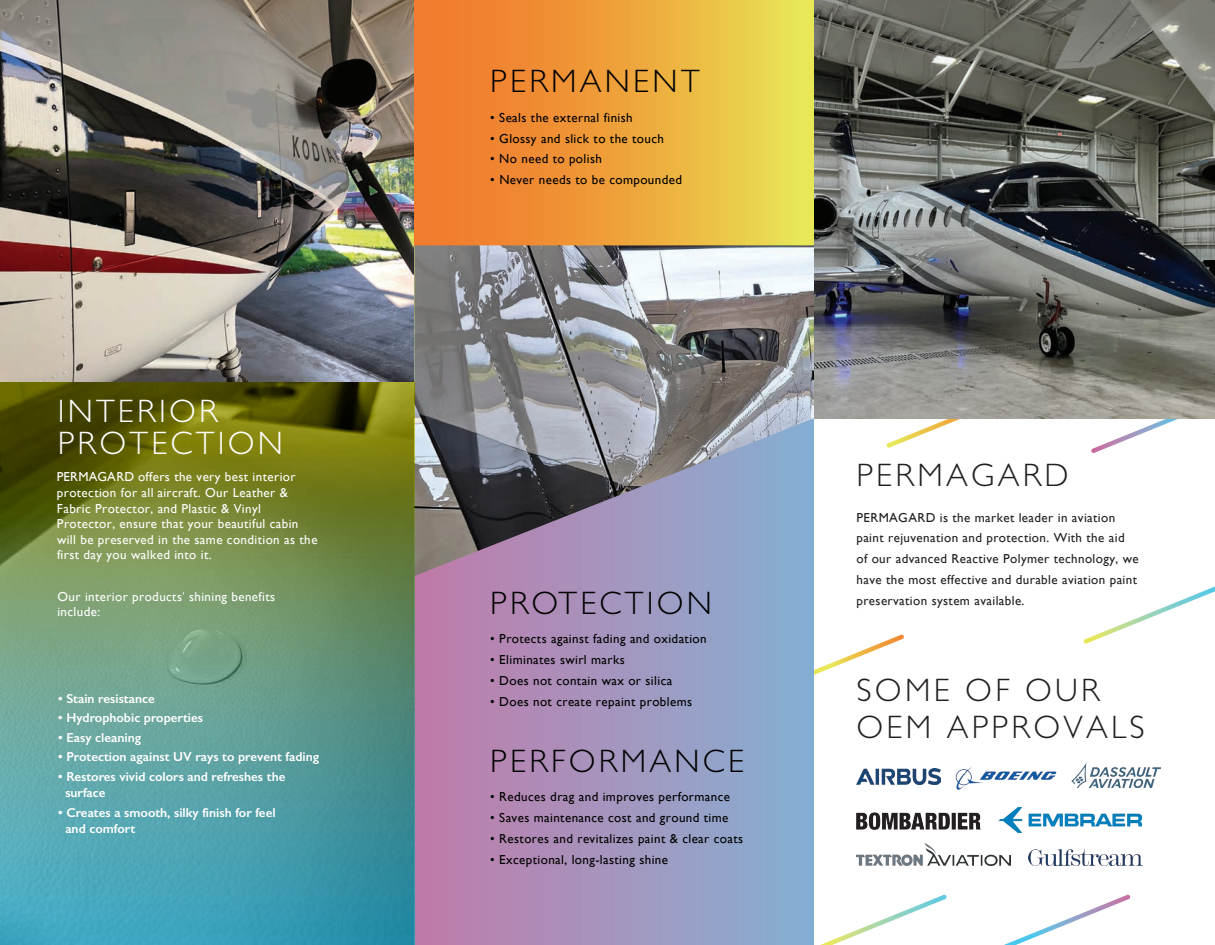
<style>
.page{position:relative;width:1215px;height:945px;background:#fff}
.page>*{position:absolute;margin:0;border:0;box-sizing:border-box;transform-origin:0 0}
.t1{font:300 32.55px/37.5px "Gill Sans Std";letter-spacing:.1em;color:#231f20}
.t2{font:300 32.55px "Gill Sans Std";letter-spacing:.1em;color:#000}
.t3{font:300 32.55px/31.7px "Gill Sans Std";letter-spacing:.1em;color:#fff}
.t4{font:13.05px "Gill Sans";letter-spacing:.03em;color:#000}
.t5{font:13.05px/15.6px "Gill Sans";letter-spacing:.03em;color:#fff}
.t6{font:13.05px/20.9px "Gill Sans";letter-spacing:.03em;color:#231f20}
.t7{font:600 13.05px/16.5px "Gill Sans";color:#fff}
</style>
<div class="page">
<svg style="left:814px;top:635px;width:90px;height:40px"></svg>
<svg style="left:886px;top:418px;width:154px;height:30px"></svg>
<svg style="left:1083px;top:586px;width:132px;height:58px"></svg>
<svg style="left:1091px;top:418px;width:124px;height:35px"></svg>
<div style="left:414px;top:391px;width:400px;height:554px;background:linear-gradient(to right,#c17aa9,#86afd3)"></div>
<div style="left:414px;top:0;width:401px;height:327px;background:linear-gradient(to right,#f26d27,#e9e153)"></div>
<img style="left:414px;top:245px;width:401px;height:331px">
<img style="left:1px;top:0;width:413px;height:381px">
<svg style="left:0;top:381px;width:414px;height:564px;background:#608f6f"></svg>
<img style="left:815px;top:0;width:400px;height:418px">
<img style="left:857px;top:843px;width:153px;height:23px">
<img style="left:857px;top:769px;width:84px;height:15px">
<img style="left:956px;top:767px;width:101px;height:23px">
<img style="left:1028px;top:849px;width:114px;height:17px">
<img style="left:1072px;top:762px;width:88px;height:25px">
<img style="left:856px;top:812px;width:125px;height:18px">
<img style="left:998px;top:808px;width:144px;height:24px">
<svg style="left:820px;top:895px;width:127px;height:50px"></svg>
<svg style="left:1004px;top:895px;width:126px;height:50px"></svg>
<h1 class="t3" style="left:58px;top:396px;width:227px">INTERIOR<br>PROTECTION</h1>
<p class="t5" style="left:57px;top:469px;width:262px">PERMAGARD offers the very best interior protection for all aircraft. Our Leather &amp; Fabric Protector, and Plastic &amp; Vinyl Protector, ensure that your beautiful cabin will be preserved in the same condition as the first day you walked into it.</p>
<p class="t5" style="left:57px;top:589px;width:219px;line-height:14.9px">Our interior products shining benefits include:</p>
<p class="t7" style="left:58px;top:690px;width:98px">• Stain resistance</p>
<p class="t7" style="left:58px;top:710px;width:146px">• Hydrophobic properties</p>
<p class="t7" style="left:58px;top:729px;width:84px">• Easy cleaning</p>
<p class="t7" style="left:58px;top:749px;width:262px">• Protection against UV rays to prevent fading</p>
<p class="t7" style="left:65px;top:768px;width:222px;text-indent:-7px">• Restores vivid colors and refreshes the surface</p>
<p class="t7" style="left:65px;top:804px;width:212px;text-indent:-7px">• Creates a smooth, silky finish for feel and comfort</p>
<h1 class="t2" style="left:490px;top:63px;width:211px">PERMANENT</h1>
<p class="t4" style="left:490px;top:110px;width:144px">• Seals the external finish</p>
<p class="t4" style="left:490px;top:130px;width:175px">• Glossy and slick to the touch</p>
<p class="t4" style="left:490px;top:151px;width:113px">• No need to polish</p>
<p class="t4" style="left:490px;top:172px;width:193px">• Never needs to be compounded</p>
<h1 class="t2" style="left:490px;top:585px;width:223px">PROTECTION</h1>
<p class="t4" style="left:490px;top:631px;width:218px">• Protects against fading and oxidation</p>
<p class="t4" style="left:490px;top:652px;width:136px">• Eliminates swirl marks</p>
<p class="t4" style="left:490px;top:673px;width:184px">• Does not contain wax or silica</p>
<p class="t4" style="left:490px;top:694px;width:203px">• Does not create repaint problems</p>
<h1 class="t2" style="left:490px;top:742px;width:255px">PERFORMANCE</h1>
<p class="t4" style="left:490px;top:789px;width:241px">• Reduces drag and improves performance</p>
<p class="t4" style="left:490px;top:810px;width:240px">• Saves maintenance cost and ground time</p>
<p class="t4" style="left:490px;top:831px;width:254px">• Restores and revitalizes paint &amp; clear coats</p>
<p class="t4" style="left:490px;top:852px;width:179px">• Exceptional, long-lasting shine</p>
<h1 class="t1" style="left:856px;top:457px;width:214px">PERMAGARD</h1>
<p class="t6" style="left:856px;top:507px;width:284px">PERMAGARD is the market leader in aviation paint rejuvenation and protection. With the aid of our advanced Reactive Polymer technology, we have the most effective and durable aviation paint preservation system available.</p>
<h1 class="t1" style="left:856px;top:672px;width:290px">SOME OF OUR<br>OEM APPROVALS</h1>
</div>
